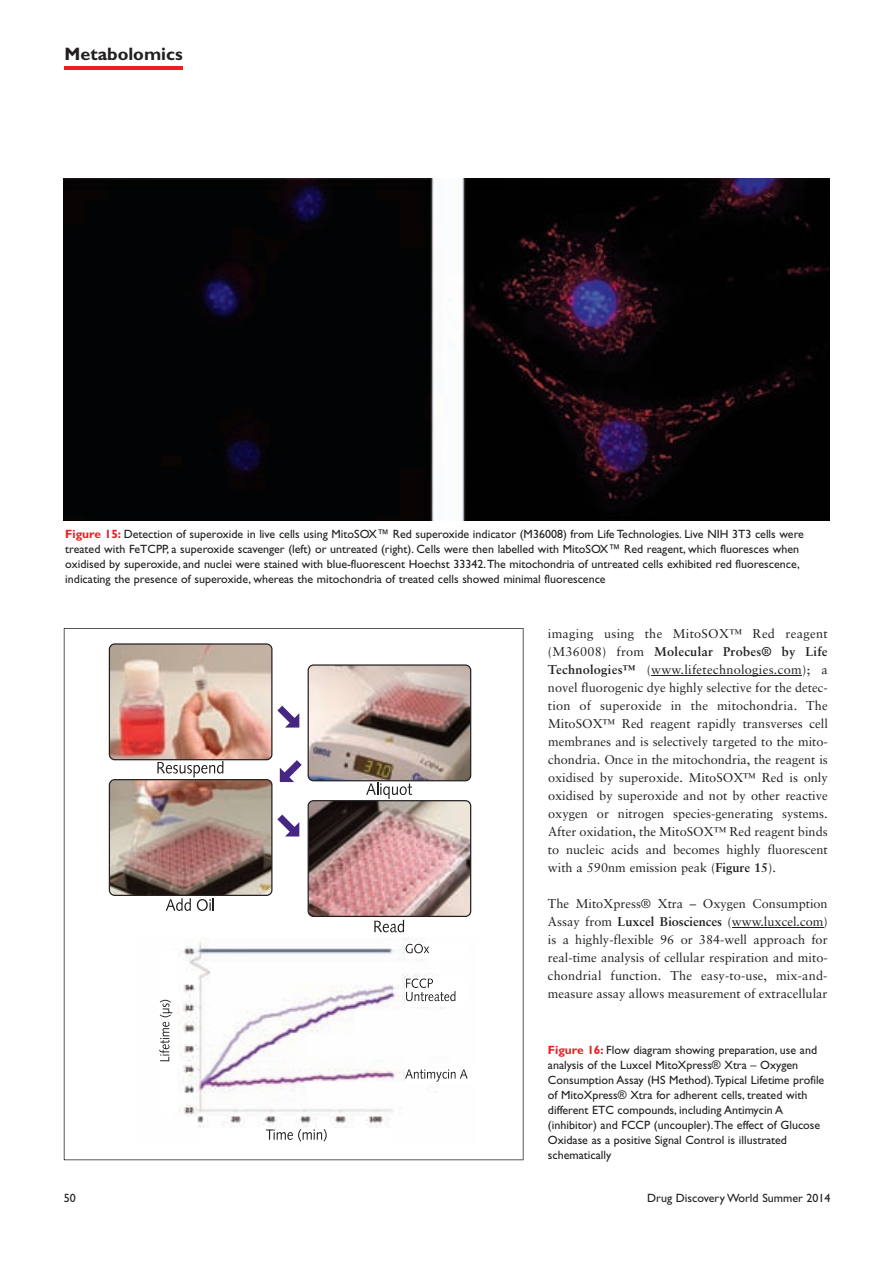
<style>
.page{position:relative;width:893px;height:1263px;background:#fff}
.page>*{position:absolute;margin:0;border:0;box-sizing:border-box;transform-origin:0 0}
.t1{font:700 18px "Gill Sans";color:#231f20}
.t2{font:12.75px/18px "Sabon";color:#231f20;text-align:justify}
.t3{font:12px/15px "Gill Sans";color:#231f20}
.s1{font-weight:700;color:#ee1d23}
.s2{font-weight:700}
</style>
<div class="page">
<hr style="left:651px;top:675px;width:151px;height:1px;background:#231f20">
<hr style="left:732px;top:927px;width:91px;height:1px;background:#231f20">
<hr style="left:65px;top:67px;width:118px;height:3px;background:#ee1d23">
<img style="left:64px;top:179px;width:765px;height:341px">
<img style="left:64px;top:628px;width:460px;height:532px">
<h1 class="t1" style="left:65px;top:47px;width:120px">Metabolomics</h1>
<p class="t3" style="left:65px;top:528px;width:740px"><span class="s1">Figure 15:</span> Detection of superoxide in live cells using MitoSOX™ Red superoxide indicator (M36008) from Life Technologies. Live NIH 3T3 cells were treated with FeTCPP, a superoxide scavenger (left) or untreated (right). Cells were then labelled with MitoSOX™ Red reagent, which fluoresces when oxidised by superoxide, and nuclei were stained with blue-fluorescent Hoechst 33342. The mitochondria of untreated cells exhibited red fluorescence, indicating the presence of superoxide, whereas the mitochondria of treated cells showed minimal fluorescence</p>
<p class="t2" style="left:548px;top:626px;width:282px">imaging using the MitoSOX™ Red reagent (M36008) from <span class="s2">Molecular Probes® by Life Technologies™</span> (www.lifetechnologies.com); a novel fluorogenic dye highly selective for the detec&shy;tion of superoxide in the mitochondria. The MitoSOX™ Red reagent rapidly transverses cell membranes and is selectively targeted to the mito&shy;chondria. Once in the mitochondria, the reagent is oxidised by superoxide. MitoSOX™ Red is only oxidised by superoxide and not by other reactive oxygen or nitrogen species-generating systems.<br>After oxidation, the MitoSOX™ Red reagent binds to nucleic acids and becomes highly fluorescent with a 590nm emission peak (<span class="s2">Figure 15</span>).</p>
<p class="t2" style="left:548px;top:896px;width:281px">The MitoXpress® Xtra – Oxygen Consumption Assay from <span class="s2">Luxcel Biosciences</span> (www.luxcel.com) is a highly-flexible 96 or 384-well approach for real-time analysis of cellular respiration and mito&shy;chondrial function. The easy-to-use, mix-and&shy;measure assay allows measurement of extracellular</p>
<p class="t3" style="left:548px;top:1044px;width:278px"><span class="s1">Figure 16:</span> Flow diagram showing preparation, use and analysis of the Luxcel MitoXpress® Xtra – Oxygen Consumption Assay (HS Method). Typical Lifetime profile of MitoXpress® Xtra for adherent cells, treated with different ETC compounds, including Antimycin A (inhibitor) and FCCP (uncoupler). The effect of Glucose Oxidase as a positive Signal Control is illustrated schematically</p>
<p class="t3" style="left:64px;top:1191px;width:13px">50</p>
<p class="t3" style="left:647px;top:1191px;width:185px">Drug Discovery World Summer 2014</p>
</div>
